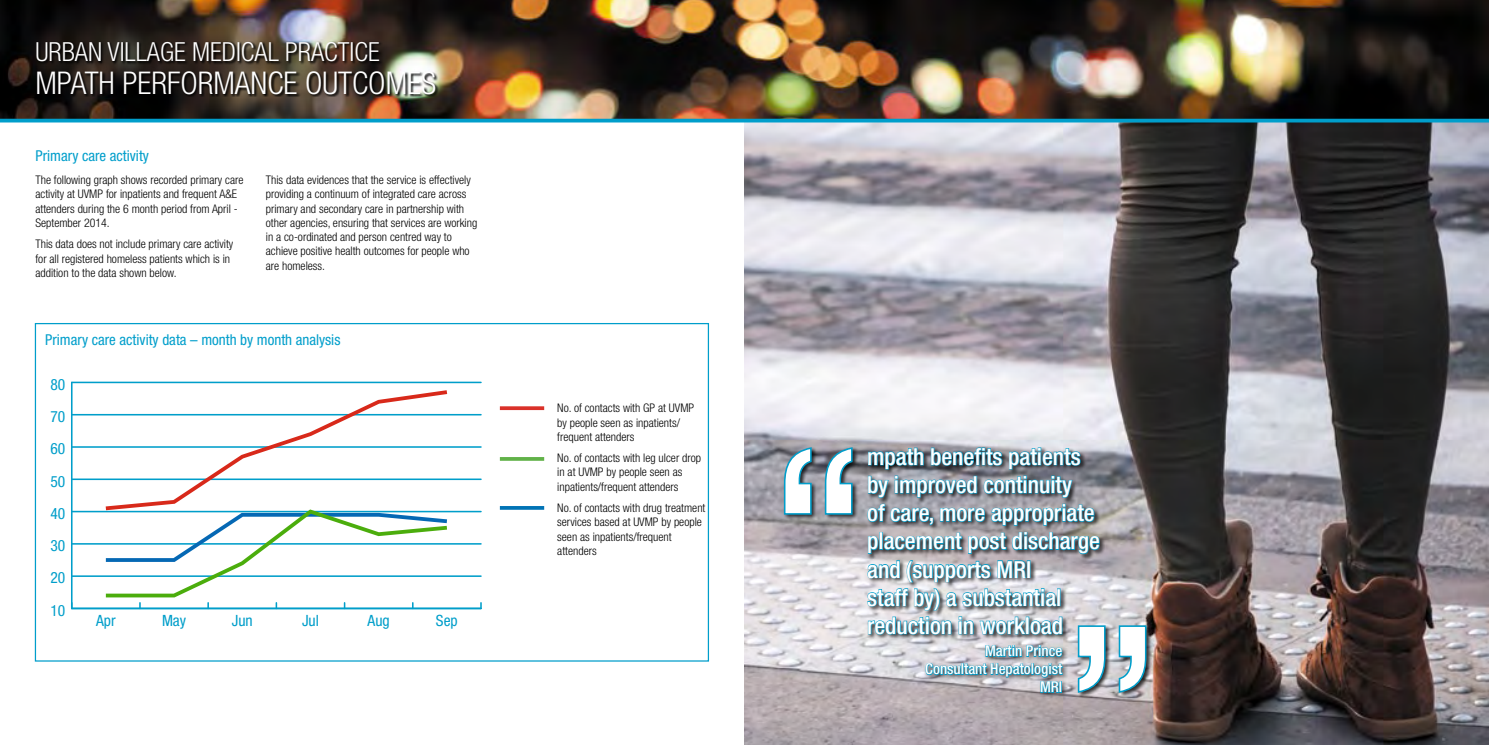
<style>
.page{position:relative;width:1489px;height:745px;background:#fff}
.page>*{position:absolute;margin:0;border:0;box-sizing:border-box;transform-origin:0 0}
.t1{font:500 condensed 229.75px "Helvetica Neue LT Std";color:#fff}
.t2{font:300 condensed 31.25px "Helvetica Neue LT Std";color:#fff}
.t3{font:300 condensed 26.25px "Helvetica Neue LT Std";color:#fff}
.t4{font:500 condensed 23.5px/28.1px "Helvetica Neue LT Std";color:#fff}
.t5{font:condensed 15.5px "Helvetica Neue LT Std";color:#009eca}
.t6{font:condensed 15px "Helvetica Neue LT Std";color:#009ecb}
.t7{font:500 condensed 15px/18px "Helvetica Neue LT Std";color:#fff;text-align:right}
.t8{font:300 condensed 11.88px/14.2px "Helvetica Neue LT Std";color:#000}
</style>
<div class="page">
<img style="left:0;top:0;width:1488px;height:119px">
<img style="left:744px;top:122px;width:744px;height:622px">
<svg style="left:36px;top:42px;width:403px;height:55px;background:#39332a"></svg>
<hr style="left:71px;top:382px;width:2px;height:226px;background:#009eca">
<hr style="left:72px;top:607px;width:409px;height:1px;background:#009eca">
<hr style="left:72px;top:575px;width:409px;height:1px;background:#009eca">
<hr style="left:72px;top:542px;width:409px;height:2px;background:#009eca">
<hr style="left:72px;top:510px;width:409px;height:2px;background:#009eca">
<hr style="left:72px;top:478px;width:409px;height:1px;background:#009eca">
<hr style="left:72px;top:446px;width:409px;height:1px;background:#009eca">
<hr style="left:72px;top:413px;width:409px;height:2px;background:#009eca">
<hr style="left:72px;top:381px;width:409px;height:2px;background:#009eca">
<svg style="left:106px;top:390px;width:341px;height:218px"></svg>
<svg style="left:500px;top:406px;width:44px;height:4px"></svg>
<svg style="left:500px;top:457px;width:44px;height:3px"></svg>
<svg style="left:500px;top:506px;width:44px;height:3px"></svg>
<div style="left:783px;top:446px;width:75px;height:73px;background:#000;opacity:.75"></div>
<svg style="left:783px;top:446px;width:70px;height:69px;background:#4b5d67"></svg>
<div style="left:866px;top:446px;width:239px;height:193px;background:#000;opacity:.75"></div>
<svg style="left:867px;top:427px;width:57px;height:42px;background:#889fab"></svg>
<svg style="left:930px;top:446px;width:72px;height:20px"></svg>
<svg style="left:1008px;top:428px;width:73px;height:41px;background:#97b0bc"></svg>
<div style="left:1077px;top:624px;width:75px;height:74px;background:#000;opacity:.75"></div>
<hr style="left:0;top:119px;width:1488px;height:3px;background:#009ecb">
<div style="left:923px;top:642px;width:145px;height:55px;background:#000;opacity:.75"></div>
<img style="left:866px;top:475px;width:281px;height:219px">
<h3 class="t3" style="left:35px;top:37px;width:346px">URBAN VILLAGE MEDICAL PRACTICE</h3>
<h2 class="t2" style="left:35px;top:65px;width:287px">MPATH PERFORMANCE outcomes</h2>
<p class="t6" style="left:35px;top:147px;width:115px">Primary care activity</p>
<p class="t8" style="left:35px;top:172px;width:209px">The following graph shows recorded primary care activity at UVMP for inpatients and frequent A&amp;E attenders during the 6 month period from April - September 2014.</p>
<p class="t8" style="left:35px;top:237px;width:199px">This data does not include primary care activity for all registered homeless patients which is in addition to the data shown below.</p>
<p class="t8" style="left:266px;top:172px;width:213px">This data evidences that the service is effectively providing a continuum of integrated care across primary and secondary care in partnership with other agencies, ensuring that services are working in a co-ordinated and person centred way to achieve positive health outcomes for people who are homeless.</p>
<p class="t6" style="left:45px;top:331px;width:297px">Primary care activity data – month by month analysis</p>
<h3 class="t5" style="left:50px;top:375px;width:16px">80</h3>
<h3 class="t5" style="left:50px;top:407px;width:16px">70</h3>
<h3 class="t5" style="left:50px;top:439px;width:16px">60</h3>
<h3 class="t5" style="left:50px;top:471px;width:16px">50</h3>
<h3 class="t5" style="left:50px;top:504px;width:16px">40</h3>
<h3 class="t5" style="left:50px;top:536px;width:16px">30</h3>
<h3 class="t5" style="left:50px;top:568px;width:16px">20</h3>
<h3 class="t5" style="left:50px;top:600px;width:16px">10</h3>
<h3 class="t5" style="left:96px;top:611px;width:21px">Apr</h3>
<h3 class="t5" style="left:162px;top:611px;width:26px">May</h3>
<h3 class="t5" style="left:232px;top:611px;width:22px">Jun</h3>
<h3 class="t5" style="left:302px;top:611px;width:18px">Jul</h3>
<h3 class="t5" style="left:367px;top:611px;width:24px">Aug</h3>
<h3 class="t5" style="left:436px;top:611px;width:23px">Sep</h3>
<p class="t8" style="left:557px;top:400px;width:138px">No. of contacts with GP at UVMP by people seen as inpatients/ frequent attenders</p>
<p class="t8" style="left:557px;top:450px;width:145px">No. of contacts with leg ulcer drop in at UVMP by people seen as inpatients/frequent attenders</p>
<p class="t8" style="left:557px;top:500px;width:150px">No. of contacts with drug treatment services based at UVMP by people seen as inpatients/frequent attenders</p>
<h1 class="t1" style="left:769px;top:393px;width:99px">“</h1>
<h3 class="t4" style="left:867px;top:442px;width:234px">mpath benefits patients by improved continuity<br>of care, more appropriate placement post discharge and (supports MRI<br>staff by) a substantial reduction in workload</h3>
<h1 class="t1" style="left:1063px;top:571px;width:99px">”</h1>
<p class="t7" style="left:925px;top:641px;width:138px">Martin Prince<br>Consultant Hepatologist<br>MRI</p>
</div>
